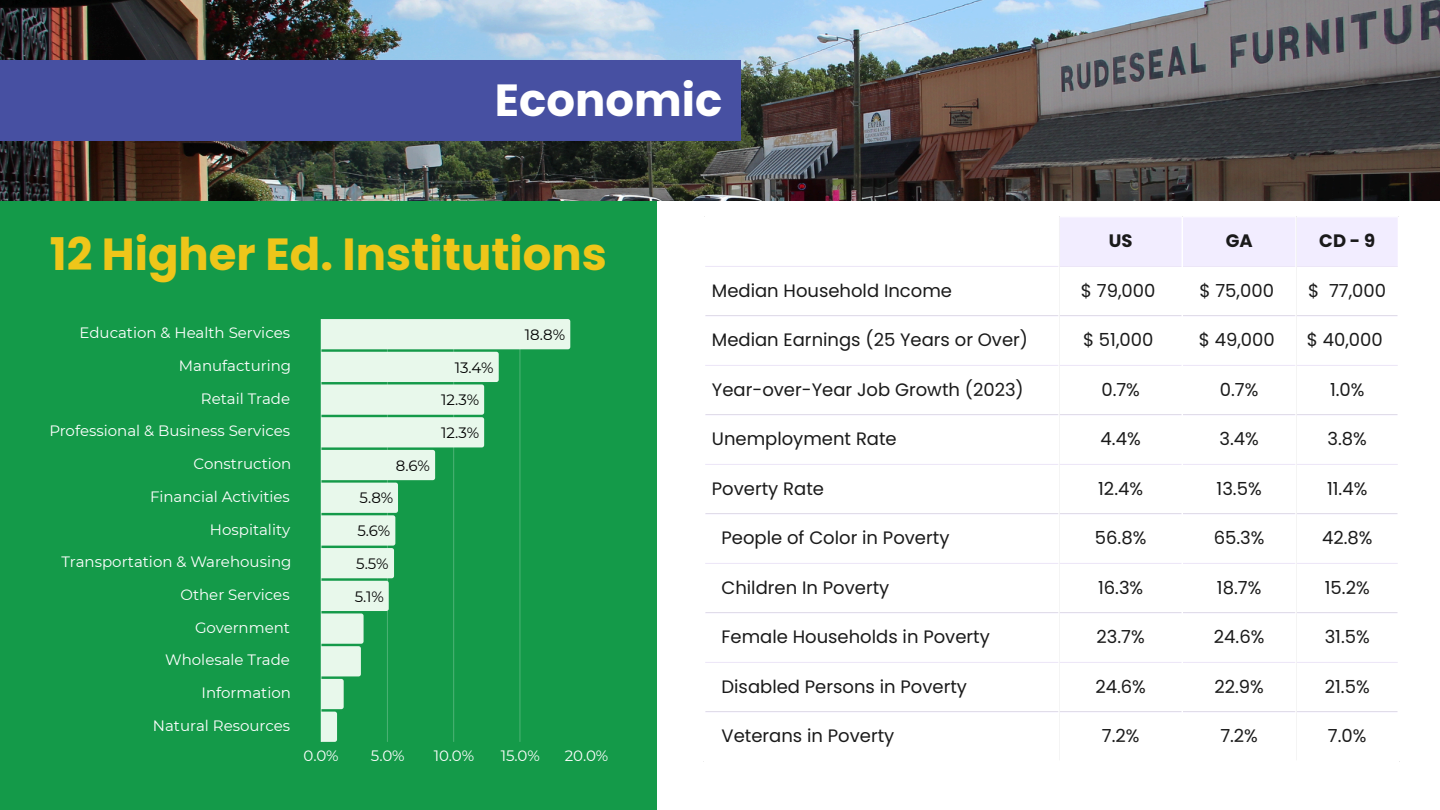
<style>
.page{position:relative;width:1440px;height:810px;background:#fff}
.page>*{position:absolute;margin:0;border:0;box-sizing:border-box;transform-origin:0 0}
.t1{font:700 45px "Poppins";color:#eec61a}
.t2{font:700 45px "Poppins";color:#fff}
.t3{font:18px "Poppins";color:#000}
.t4{font:700 18px "Poppins";color:#000}
.t5{font:15px/32.7px "Montserrat";color:#fff;text-align:right}
.t6{font:15px/32.7px "Montserrat";color:#000}
</style>
<div class="page">
<img style="left:0;top:0;width:1440px;height:201px">
<div style="left:0;top:201px;width:657px;height:609px;background:#149a49"></div>
<div style="left:1060px;top:218px;width:338px;height:48px;background:#f2edff"></div>
<hr style="left:705px;top:266px;width:693px;height:1px;background:#f1ebff">
<hr style="left:705px;top:315px;width:693px;height:1px;background:#f1ebff">
<hr style="left:705px;top:365px;width:693px;height:1px;background:#f1ebff">
<hr style="left:705px;top:414px;width:693px;height:1px;background:#f1ebff">
<hr style="left:705px;top:464px;width:693px;height:1px;background:#f1ebff">
<hr style="left:705px;top:513px;width:693px;height:1px;background:#f1ebff">
<hr style="left:705px;top:563px;width:693px;height:1px;background:#f1ebff">
<hr style="left:705px;top:612px;width:693px;height:1px;background:#f1ebff">
<hr style="left:705px;top:662px;width:693px;height:1px;background:#f1ebff">
<hr style="left:705px;top:711px;width:693px;height:1px;background:#f1ebff">
<hr style="left:1058px;top:217px;width:2px;height:544px;background:#fff">
<hr style="left:1182px;top:217px;width:1px;height:544px;background:#fff">
<hr style="left:1295px;top:217px;width:2px;height:544px;background:#fff">
<svg style="left:321px;top:319px;width:249px;height:423px"></svg>
<div style="left:0;top:60px;width:740px;height:81px;background:#4750a2"></div>
<p class="t2" style="left:495px;top:69px;width:229px">Economic</p>
<p class="t1" style="left:50px;top:222px;width:559px">12 Higher Ed. Institutions</p>
<p class="t5" style="left:49px;top:317px;width:244px">Education &amp; Health Services<br>Manufacturing<br>Retail Trade<br>Professional &amp; Business Services<br>Construction<br>Financial Activities<br>Hospitality<br>Transportation &amp; Warehousing<br>Other Services<br>Government<br>Wholesale Trade<br>Information<br>Natural Resources</p>
<p class="t6" style="left:525px;top:318px;width:42px">18.8%</p>
<p class="t6" style="left:441px;top:351px;width:54px;text-indent:14px">13.4%<br>12.3%<br>12.3%</p>
<p class="t6" style="left:396px;top:449px;width:36px">8.6%</p>
<p class="t6" style="left:355px;top:482px;width:40px;text-indent:5px">5.8%<br>5.6%<br>5.5%<br>5.1%</p>
<p class="t5" style="left:304px;top:740px;width:37px">0.0%</p>
<p class="t5" style="left:371px;top:740px;width:35px">5.0%</p>
<p class="t5" style="left:434px;top:740px;width:42px">10.0%</p>
<p class="t5" style="left:501px;top:740px;width:41px">15.0%</p>
<p class="t5" style="left:565px;top:740px;width:45px">20.0%</p>
<p class="t4" style="left:1109px;top:228px;width:25px">US</p>
<p class="t4" style="left:1226px;top:228px;width:28px">GA</p>
<p class="t4" style="left:1319px;top:228px;width:57px">CD-9</p>
<p class="t3" style="left:712px;top:278px;width:242px">Median Household Income</p>
<p class="t3" style="left:1081px;top:278px;width:76px">$ 79,000</p>
<p class="t3" style="left:1199px;top:278px;width:76px">$ 75,000</p>
<p class="t3" style="left:1308px;top:278px;width:79px">$ 77,000</p>
<p class="t3" style="left:712px;top:327px;width:318px">Median Earnings (25 Years or Over)</p>
<p class="t3" style="left:1083px;top:327px;width:72px">$ 51,000</p>
<p class="t3" style="left:1199px;top:327px;width:78px">$ 49,000</p>
<p class="t3" style="left:1307px;top:327px;width:78px">$ 40,000</p>
<p class="t3" style="left:712px;top:377px;width:313px">Year-over-Year Job Growth (2023)</p>
<p class="t3" style="left:1101px;top:377px;width:40px">0.7%</p>
<p class="t3" style="left:1220px;top:377px;width:40px">0.7%</p>
<p class="t3" style="left:1330px;top:377px;width:36px">1.0%</p>
<p class="t3" style="left:712px;top:426px;width:186px">Unemployment Rate</p>
<p class="t3" style="left:1101px;top:426px;width:42px">4.4%</p>
<p class="t3" style="left:1219px;top:426px;width:41px">3.4%</p>
<p class="t3" style="left:1328px;top:426px;width:41px">3.8%</p>
<p class="t3" style="left:712px;top:476px;width:114px">Poverty Rate</p>
<p class="t3" style="left:1098px;top:476px;width:46px">12.4%</p>
<p class="t3" style="left:1217px;top:476px;width:47px">13.5%</p>
<p class="t3" style="left:1327px;top:476px;width:42px">11.4%</p>
<p class="t3" style="left:722px;top:525px;width:230px">People of Color in Poverty</p>
<p class="t3" style="left:1095px;top:525px;width:53px">56.8%</p>
<p class="t3" style="left:1214px;top:525px;width:52px">65.3%</p>
<p class="t3" style="left:1322px;top:525px;width:52px">42.8%</p>
<p class="t3" style="left:722px;top:575px;width:169px">Children In Poverty</p>
<p class="t3" style="left:1098px;top:575px;width:47px">16.3%</p>
<p class="t3" style="left:1217px;top:575px;width:46px">18.7%</p>
<p class="t3" style="left:1325px;top:575px;width:46px">15.2%</p>
<p class="t3" style="left:722px;top:624px;width:270px">Female Households in Poverty</p>
<p class="t3" style="left:1097px;top:624px;width:50px">23.7%</p>
<p class="t3" style="left:1214px;top:624px;width:52px">24.6%</p>
<p class="t3" style="left:1325px;top:624px;width:47px">31.5%</p>
<p class="t3" style="left:722px;top:674px;width:247px">Disabled Persons in Poverty</p>
<p class="t3" style="left:1095px;top:674px;width:52px">24.6%</p>
<p class="t3" style="left:1214px;top:674px;width:51px">22.9%</p>
<p class="t3" style="left:1325px;top:674px;width:46px">21.5%</p>
<p class="t3" style="left:722px;top:723px;width:174px">Veterans in Poverty</p>
<p class="t3" style="left:1102px;top:723px;width:39px">7.2%</p>
<p class="t3" style="left:1220px;top:723px;width:39px">7.2%</p>
<p class="t3" style="left:1328px;top:723px;width:40px">7.0%</p>
</div>
